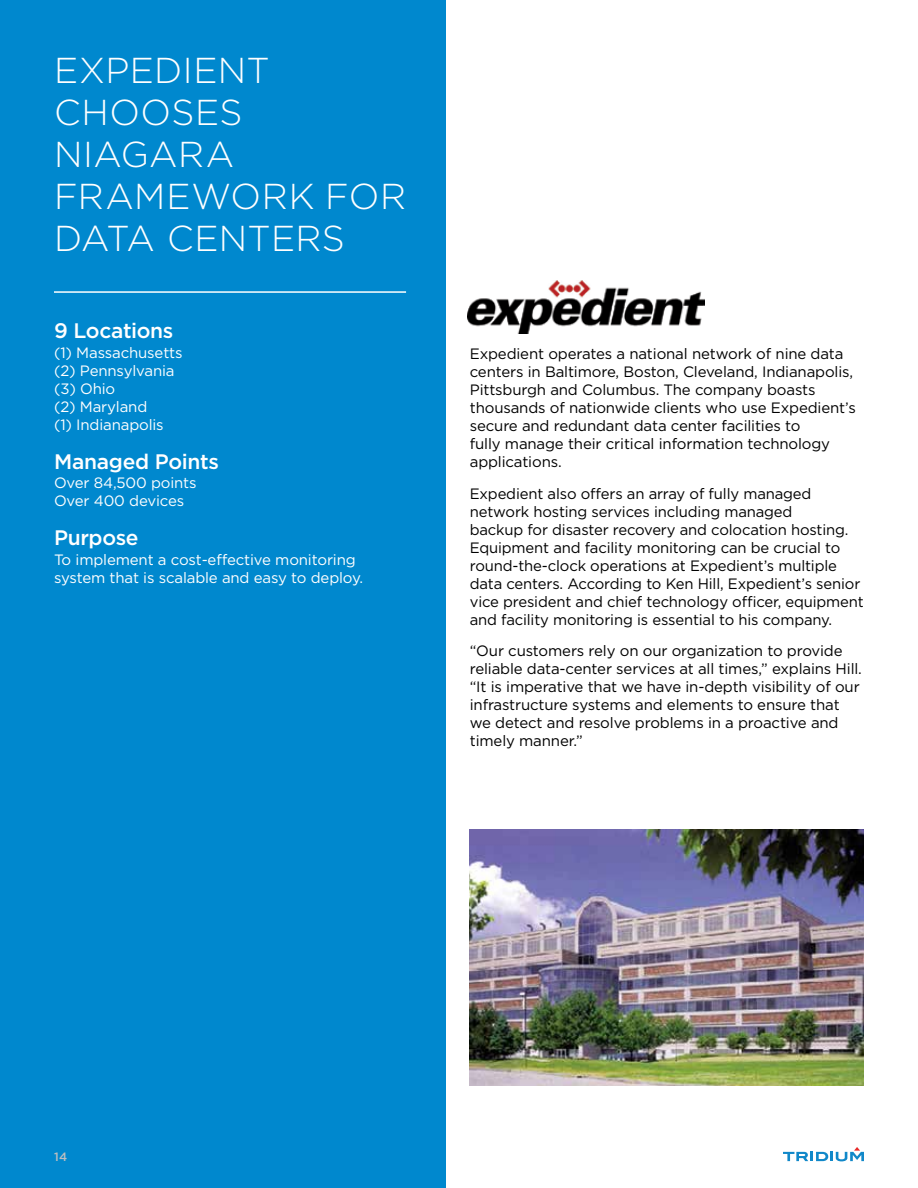
<style>
.page{position:relative;width:918px;height:1188px;background:#fff}
.page>*{position:absolute;margin:0;border:0;box-sizing:border-box;transform-origin:0 0}
.t1{font:300 36px/42px "Gotham";letter-spacing:.01em;color:#fff}
.t2{font:500 21px "Gotham";letter-spacing:-.015em;color:#fff}
.t3{font:15px/18px "Gotham";letter-spacing:-.01em;color:#000}
.t4{font:15px/18px "Gotham";letter-spacing:-.01em;color:#fff}
.t5{font:500 12px "Gotham";color:#bcbec0}
</style>
<div class="page">
<svg style="left:783px;top:1147px;width:81px;height:14px"></svg>
<div style="left:0;top:0;width:446px;height:1188px;background:#0088ce"></div>
<hr style="left:54px;top:291px;width:352px;height:2px;background:#fff">
<img style="left:467px;top:281px;width:237px;height:53px">
<img style="left:470px;top:830px;width:394px;height:255px">
<h1 class="t1" style="left:54px;top:48px;width:354px">EXPEDIENT<br>CHOOSES<br>NIAGARA<br>FRAMEWORK FOR<br>DATA CENTERS</h1>
<h2 class="t2" style="left:54px;top:317px;width:121px">9 Locations</h2>
<p class="t4" style="left:54px;top:343px;width:130px">(1) Massachusetts (2) Pennsylvania (3) Ohio<br>(2) Maryland<br>(1) Indianapolis</p>
<h2 class="t2" style="left:54px;top:447px;width:166px">Managed Points</h2>
<p class="t4" style="left:54px;top:474px;width:144px">Over 84,500 points<br>Over 400 devices</p>
<h2 class="t2" style="left:54px;top:524px;width:86px">Purpose</h2>
<p class="t4" style="left:54px;top:550px;width:311px">To implement a cost-effective monitoring system that is scalable and easy to deploy.</p>
<p class="t3" style="left:470px;top:345px;width:388px">Expedient operates a national network of nine data centers in Baltimore, Boston, Cleveland, Indianapolis, Pittsburgh and Columbus. The company boasts thousands of nationwide clients who use Expedient’s secure and redundant data center facilities to<br>fully manage their critical information technology applications.</p>
<p class="t3" style="left:470px;top:484px;width:396px">Expedient also offers an array of fully managed network hosting services including managed<br>backup for disaster recovery and colocation hosting.<br>Equipment and facility monitoring can be crucial to round-the-clock operations at Expedient’s multiple data centers. According to Ken Hill, Expedient’s senior vice president and chief technology officer, equipment and facility monitoring is essential to his company.</p>
<p class="t3" style="left:470px;top:642px;width:394px">“Our customers rely on our organization to provide reliable data-center services at all times,” explains Hill. “It is imperative that we have in-depth visibility of our infrastructure systems and elements to ensure that we detect and resolve problems in a proactive and timely manner.”</p>
<p class="t5" style="left:54px;top:1148px;width:15px">14</p>
</div>
